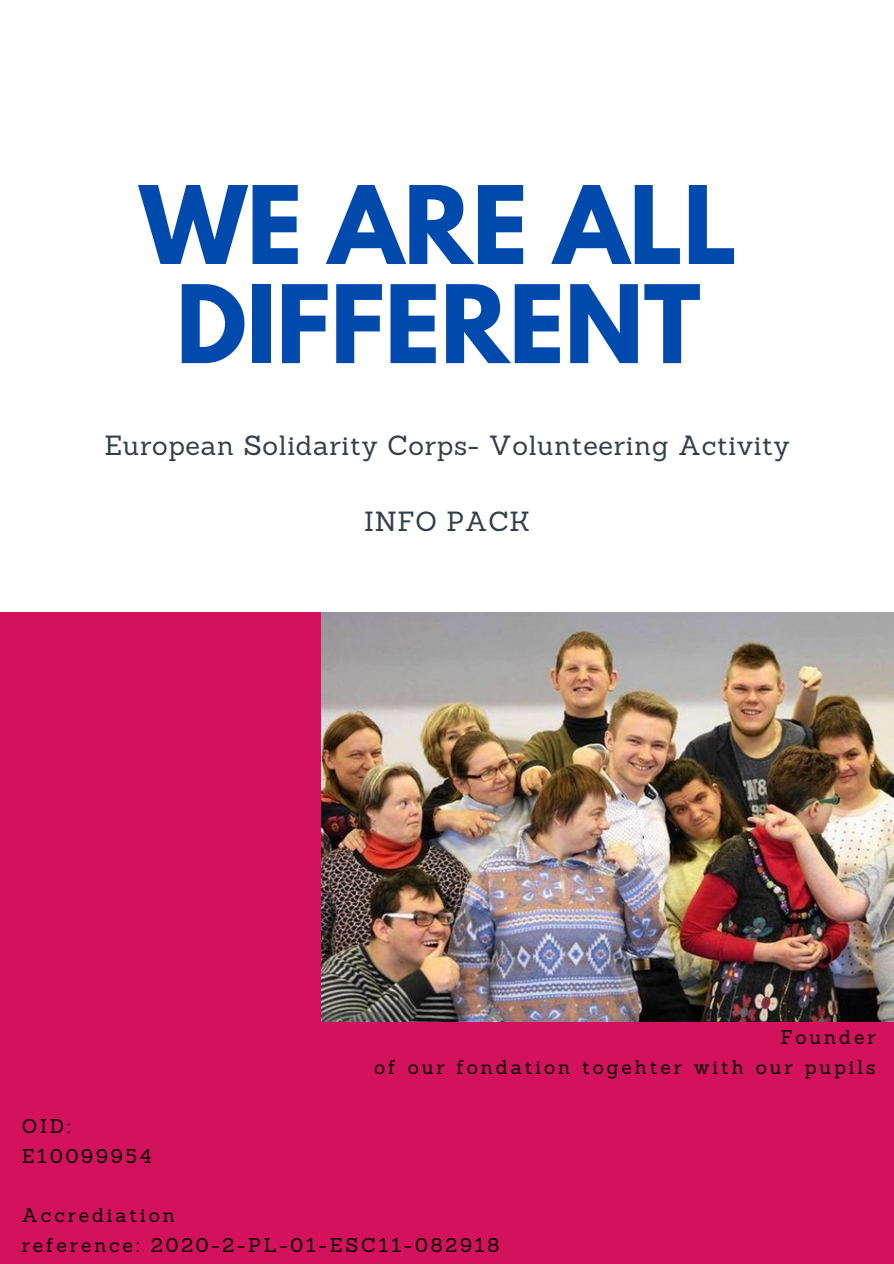
<style>
.page{position:relative;width:894px;height:1264px;background:#fff}
.page>*{position:absolute;margin:0;border:0;box-sizing:border-box;transform-origin:0 0}
.t1{font:700 95.7px/99.1px "League Spartan";color:#004aad;text-align:center}
.t2{font:27px "Sanchez";letter-spacing:.025em;color:#303f4b}
.t3{font:19.35px/29.7px "Sanchez";letter-spacing:.15em;color:#000}
</style>
<div class="page">
<div style="left:0;top:0;width:893px;height:1263px;background:#d4115d"></div>
<img style="left:321px;top:612px;width:572px;height:409px">
<div style="left:0;top:0;width:893px;height:611px;background:#fff"></div>
<h1 class="t1" style="left:139px;top:188px;width:599px">WE ARE ALL<br>DIFFERENT</h1>
<h2 class="t2" style="left:105px;top:427px;width:686px">European Solidarity Corps- Volunteering Activity</h2>
<h2 class="t2" style="left:364px;top:504px;width:167px">INFO PACK</h2>
<p class="t3" style="left:22px;top:1111px;width:131px">OID:<br>E10099954</p>
<p class="t3" style="left:374px;top:1022px;width:502px;text-align:right">Founder<br>of our fondation togehter with our pupils</p>
<p class="t3" style="left:22px;top:1200px;width:479px">Accrediation<br>reference: 2020-2-PL-01-ESC11-082918</p>
</div>
